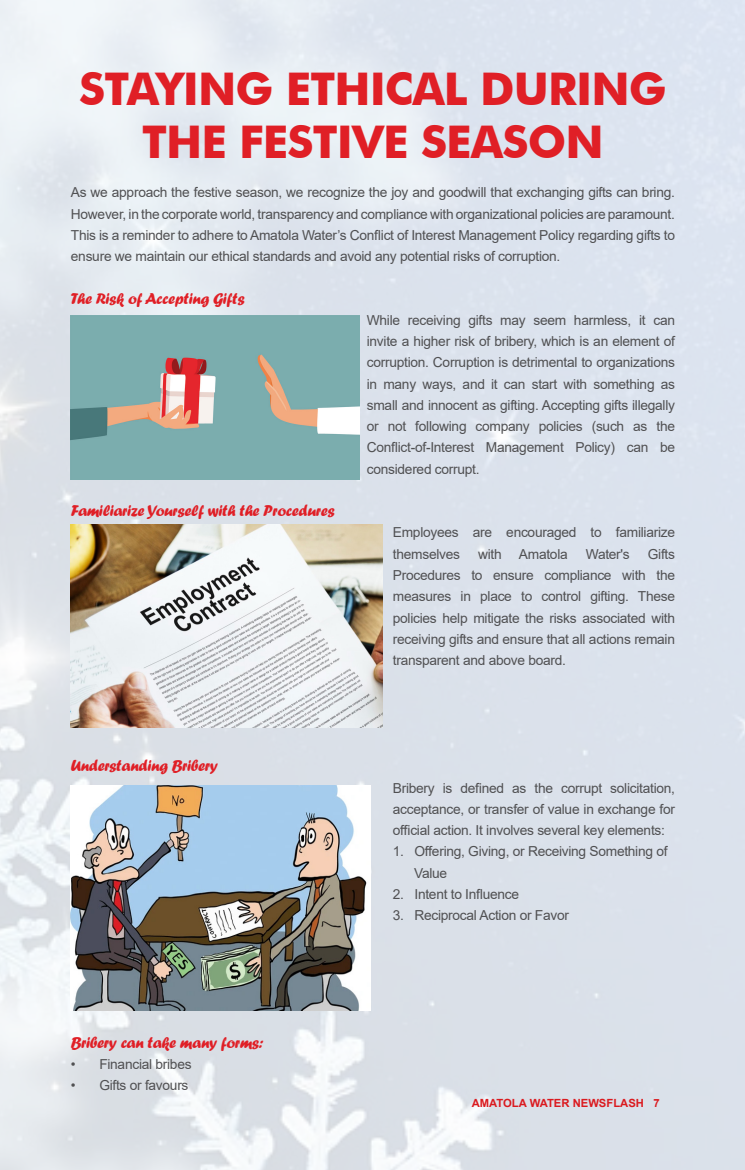
<style>
.page{position:relative;width:745px;height:1170px;background:#fff}
.page>*{position:absolute;margin:0;border:0;box-sizing:border-box;transform-origin:0 0}
.BOADYCOPY{font:700 45px/52.5px "Futura BT";letter-spacing:-.02em;color:#e01f26;text-align:center}
.BOADYCOPY-2{font:16.25px "Forte";letter-spacing:-.02em;color:#e01f26}
.BOADYCOPY-3{font:13.75px/21.2px "Arial";letter-spacing:-.02em;color:#505052;text-align:justify}
.t1{font:700 11.25px "Arial";color:#da1a1f}
</style>
<div class="page">
<img style="left:0;top:0;width:744px;height:1169px">
<img style="left:71px;top:315px;width:288px;height:165px">
<img style="left:71px;top:525px;width:311px;height:202px">
<img style="left:71px;top:785px;width:300px;height:225px">
<p class="BOADYCOPY" style="left:79px;top:62px;width:588px">STAYING ETHICAL DURING<br>THE FESTIVE SEASON</p>
<p class="BOADYCOPY-3" style="left:71px;top:182px;width:605px">As we approach the festive season, we recognize the joy and goodwill that exchanging gifts can bring.<br>However, in the corporate world, transparency and compliance with organizational policies are paramount.<br>This is a reminder to adhere to Amatola Water’s Conflict of Interest Management Policy regarding gifts to ensure we maintain our ethical standards and avoid any potential risks of corruption.</p>
<p class="BOADYCOPY-2" style="left:71px;top:289px;width:175px">The Risk of Accepting Gifts</p>
<p class="BOADYCOPY-3" style="left:366px;top:309px;width:309px">While receiving gifts may seem harmless, it can invite a higher risk of bribery, which is an element of corruption. Corruption is detrimental to organizations in many ways, and it can start with something as small and innocent as gifting. Accepting gifts illegally or not following company policies (such as the</p>
<p class="BOADYCOPY-3" style="left:366px;top:437px;width:309px">Conflict-of-Interest Management Policy) can be considered corrupt.</p>
<p class="BOADYCOPY-2" style="left:71px;top:501px;width:265px">Familiarize Yourself with the Procedures</p>
<p class="BOADYCOPY-3" style="left:392px;top:522px;width:283px">Employees are encouraged to familiarize themselves</p>
<p class="BOADYCOPY-3" style="left:392px;top:543px;width:283px;text-indent:255px">Gifts Procedures to ensure compliance with the measures in place to control gifting. These policies help mitigate the risks associated with receiving gifts and ensure that all actions remain transparent and above board.</p>
<p class="BOADYCOPY-3" style="left:477px;top:543px;width:25px">with</p>
<p class="BOADYCOPY-3" style="left:518px;top:543px;width:50px">Amatola</p>
<p class="BOADYCOPY-3" style="left:585px;top:543px;width:46px">Water's</p>
<p class="BOADYCOPY-2" style="left:71px;top:756px;width:148px">Understanding Bribery</p>
<p class="BOADYCOPY-2" style="left:71px;top:1032px;width:194px">Bribery can take many forms:</p>
<p class="BOADYCOPY-3" style="left:71px;top:1053px;width:122px">• Financial bribes</p>
<p class="BOADYCOPY-3" style="left:71px;top:1074px;width:119px">• Gifts or favours</p>
<p class="BOADYCOPY-3" style="left:392px;top:777px;width:283px">Bribery is defined as the corrupt solicitation, acceptance, or transfer of value in exchange for official action. It involves several key elements:</p>
<p class="BOADYCOPY-3" style="left:392px;top:840px;width:276px">1. Offering, Giving, or Receiving Something of</p>
<p class="BOADYCOPY-3" style="left:414px;top:862px;width:35px">Value</p>
<p class="BOADYCOPY-3" style="left:392px;top:883px;width:128px">2. Intent to Influence</p>
<p class="BOADYCOPY-3" style="left:392px;top:904px;width:177px">3. Reciprocal Action or Favor</p>
<p class="t1" style="left:471px;top:1095px;width:189px">AMATOLA WATER NEWSFLASH 7</p>
</div>
